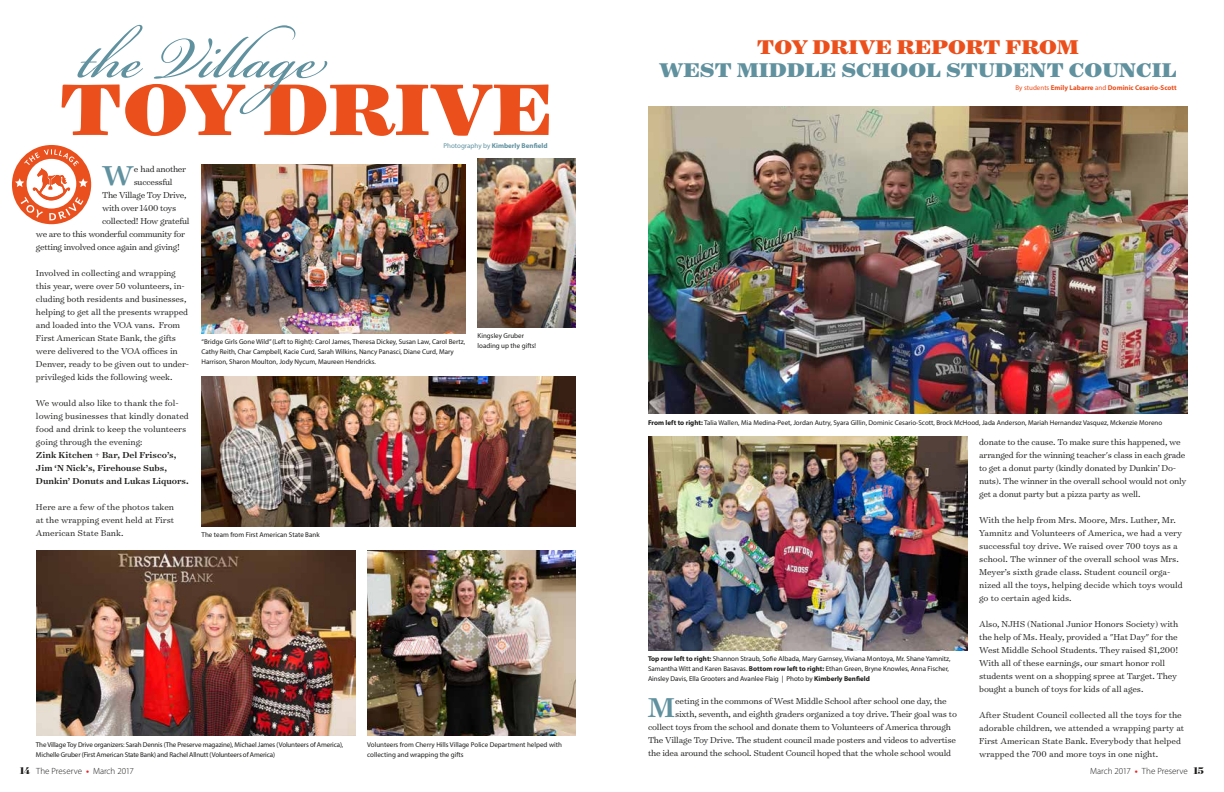
<style>
.page{position:relative;width:1224px;height:792px;background:#fff}
.page>*{position:absolute;margin:0;border:0;box-sizing:border-box;transform-origin:0 0}
.t1{font:91.5px "Bickham Script Pro";color:#60919f}
.t2{font:900 82.6px "Surveyor Text";color:#eb4f1c}
.t3{font:500 31px "Surveyor Text";color:#60919f}
.t4{font:900 22.6px "Surveyor Text";color:#60919f}
.t5{font:900 22.6px "Surveyor Text";color:#eb4f1c}
.t6{font:300 9.8px/13px "Surveyor Text";letter-spacing:-.01em;color:#1c1b1a}
.t7{font:300 9.8px "Surveyor Text";letter-spacing:-.03em;color:#1c1b1a}
.t8{font:500 9.8px/13px "Surveyor Text";color:#1c1b1a}
.t9{font:300 9px "Myriad Pro";color:#1c1b1a}
.t10{font:7px/10px "Myriad Pro";color:#1c1b1a}
.t11{font:7px/10px "Myriad Pro";letter-spacing:-.02em;color:#1c1b1a}
.t12{font:700 7px "Myriad Pro";color:#eb4f1c}
.t13{font:700 7px "Myriad Pro";color:#60919f}
.s1{font-weight:400}
.s2{font-weight:700}
.s3{font-family:"Surveyor Display";font-weight:700;font-size:11px}
.s4{font-weight:700;color:#e72528}
</style>
<div class="page">
<div style="left:12px;top:145px;width:79px;height:79px;background:#ea501d;border-radius:50%"></div>
<svg style="left:15px;top:149px;width:73px;height:71px"></svg>
<img style="left:36px;top:550px;width:319px;height:185px">
<img style="left:367px;top:550px;width:209px;height:185px">
<img style="left:478px;top:159px;width:98px;height:168px">
<img style="left:202px;top:165px;width:264px;height:168px">
<img style="left:202px;top:376px;width:374px;height:150px">
<img style="left:648px;top:437px;width:319px;height:213px">
<img style="left:648px;top:107px;width:540px;height:307px">
<h1 class="t1" style="left:78px;top:-8px;width:248px">the Village</h1>
<h2 class="t2" style="left:59px;top:54px;width:496px">TOY DRIVE</h2>
<p class="t13" style="left:444px;top:141px;width:106px"><span class="s1">Photography by</span> Kimberly Benfield</p>
<h3 class="t3" style="left:102px;top:156px;width:33px">W</h3>
<p class="t7" style="left:134px;top:163px;width:54px">e had another</p>
<p class="t7" style="left:134px;top:176px;width:40px">successful</p>
<p class="t7" style="left:102px;top:189px;width:86px">The Village Toy Drive,</p>
<p class="t7" style="left:102px;top:202px;width:76px">with over 1400 toys</p>
<p class="t7" style="left:102px;top:215px;width:89px">collected! How grateful</p>
<p class="t7" style="left:36px;top:228px;width:151px">we are to this wonderful community for</p>
<p class="t7" style="left:36px;top:241px;width:145px">getting involved once again and giving!</p>
<p class="t6" style="left:36px;top:266px;width:155px">Involved in collecting and wrapping this year, were over 50 volunteers, in&shy;cluding both residents and businesses, helping to get all the presents wrapped and loaded into the VOA vans. From First American State Bank, the gifts were delivered to the VOA offices in Denver, ready to be given out to under&shy;privileged kids the following week.</p>
<p class="t6" style="left:36px;top:396px;width:154px">We would also like to thank the fol&shy;lowing businesses that kindly donated food and drink to keep the volunteers going through the evening:</p>
<p class="t8" style="left:36px;top:449px;width:154px">Zink Kitchen + Bar, Del Frisco’s,<br>Jim ‘N Nick’s, Firehouse Subs,<br>Dunkin’ Donuts and Lukas Liquors.</p>
<p class="t6" style="left:36px;top:500px;width:140px;text-align:justify">Here are a few of the photos taken at the wrapping event held at First American State Bank.</p>
<p class="t10" style="left:478px;top:331px;width:60px">Kingsley Gruber loading up the gifts!</p>
<p class="t10" style="left:202px;top:337px;width:265px">“Bridge Girls Gone Wild” (Left to Right): Carol James, Theresa Dickey, Susan Law, Carol Bertz,<br>Cathy Reith, Char Campbell, Kacie Curd, Sarah Wilkins, Nancy Panasci, Diane Curd, Mary<br>Harrison, Sharon Moulton, Jody Nycum, Maureen Hendricks.</p>
<p class="t10" style="left:202px;top:530px;width:120px">The team from First American State Bank</p>
<p class="t11" style="left:36px;top:739px;width:309px">The Village Toy Drive organizers: Sarah Dennis (The Preserve magazine), Michael James (Volunteers of America),<br>Michelle Gruber (First American State Bank) and Rachel Allnutt (Volunteers of America)</p>
<p class="t10" style="left:367px;top:739px;width:196px">Volunteers from Cherry Hills Village Police Department helped with collecting and wrapping the gifts</p>
<h3 class="t5" style="left:757px;top:31px;width:324px">TOY DRIVE REPORT FROM</h3>
<h3 class="t4" style="left:659px;top:55px;width:519px">WEST MIDDLE SCHOOL STUDENT COUNCIL</h3>
<p class="t12" style="left:1015px;top:83px;width:163px"><span class="s1">By students</span> Emily Labarre <span class="s1">and</span> Dominic Cesario-Scott</p>
<p class="t10" style="left:648px;top:418px;width:516px"><span class="s2">From left to right:</span> Talia Wallen, Mia Medina-Peet, Jordan Autry, Syara Gillin, Dominic Cesario-Scott, Brock McHood, Jada Anderson, Mariah Hernandez Vasquez, Mckenzie Moreno</p>
<p class="t10" style="left:648px;top:654px;width:304px"><span class="s2">Top row left to right:</span> Shannon Straub, Sofie Albada, Mary Garnsey, Viviana Montoya, Mr. Shane Yamnitz,<br>Samantha Witt and Karen Basavas. <span class="s2">Bottom row left to right:</span> Ethan Green, Bryne Knowles, Anna Fischer,<br>Ainsley Davis, Ella Grooters and Avanlee Flaig | Photo by <span class="s2">Kimberly Benfield</span></p>
<h3 class="t3" style="left:648px;top:688px;width:29px">M</h3>
<p class="t6" style="left:675px;top:695px;width:273px">eeting in the commons of West Middle School after school one day, the</p>
<p class="t6" style="left:675px;top:708px;width:283px">sixth, seventh, and eighth graders organized a toy drive. Their goal was to</p>
<p class="t6" style="left:648px;top:721px;width:305px">collect toys from the school and donate them to Volunteers of America through</p>
<p class="t6" style="left:648px;top:734px;width:309px">The Village Toy Drive. The student council made posters and videos to advertise</p>
<p class="t6" style="left:648px;top:747px;width:305px">the idea around the school. Student Council hoped that the whole school would</p>
<p class="t6" style="left:979px;top:435px;width:209px">donate to the cause. To make sure this happened, we arranged for the winning teacher's class in each grade to get a donut party (kindly donated by Dunkin’ Do&shy;nuts). The winner in the overall school would not only get a donut party but a pizza party as well.</p>
<p class="t6" style="left:979px;top:513px;width:205px">With the help from Mrs. Moore, Mrs. Luther, Mr.<br>Yamnitz and Volunteers of America, we had a very successful toy drive. We raised over 700 toys as a school. The winner of the overall school was Mrs.<br>Meyer’s sixth grade class. Student council orga&shy;nized all the toys, helping decide which toys would go to certain aged kids.</p>
<p class="t6" style="left:979px;top:617px;width:201px">Also, NJHS (National Junior Honors Society) with the help of Ms. Healy, provided a "Hat Day" for the West Middle School Students. They raised $1,200!<br>With all of these earnings, our smart honor roll students went on a shopping spree at Target. They bought a bunch of toys for kids of all ages.</p>
<p class="t6" style="left:979px;top:708px;width:206px">After Student Council collected all the toys for the adorable children, we attended a wrapping party at First American State Bank. Everybody that helped wrapped the 700 and more toys in one night.</p>
<p class="t9" style="left:20px;top:765px;width:116px"><span class="s3">14</span> The Preserve <span class="s4">•</span> March 2017</p>
<p class="t9" style="left:1090px;top:765px;width:115px">March 2017 <span class="s4">•</span> The Preserve <span class="s3">15</span></p>
</div>
